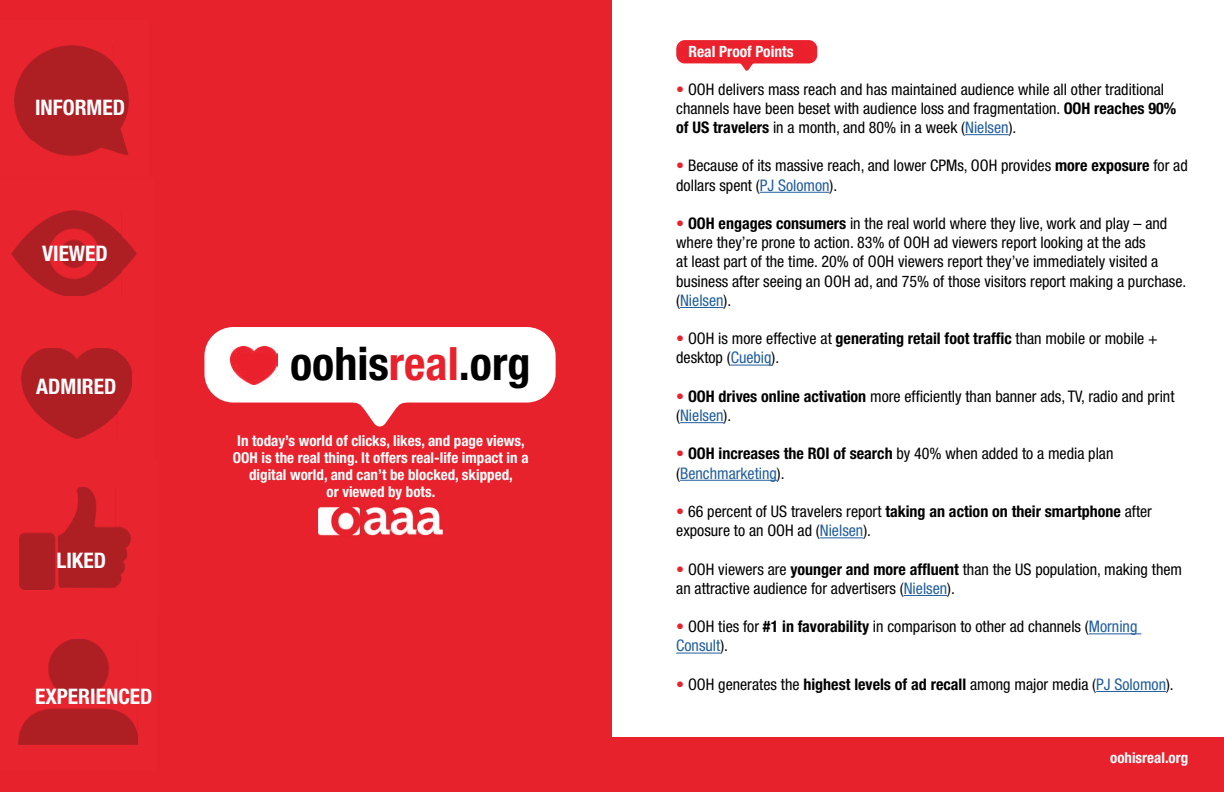
<style>
.page{position:relative;width:1224px;height:792px;background:#fff}
.page>*{position:absolute;margin:0;border:0;box-sizing:border-box;transform-origin:0 0}
.t1{font:700 condensed 46.1px "Helvetica Neue";color:#000}
.t2{font:700 condensed 21.5px "Helvetica Neue";color:#fff}
.t3{font:condensed 16px/19.2px "Helvetica Neue";color:#000}
.t4{font:700 condensed 15.5px "Helvetica Neue";color:#fff}
.t5{font:700 condensed 15px/17.2px "Helvetica Neue";color:#fff;text-align:center}
.s1{color:#e8222d}
.s2{font-weight:700;color:#e8222d}
.s3{font-weight:700}
.s4{color:#215e9e}
</style>
<div class="page">
<div style="left:0;top:0;width:612px;height:792px;background:#e8222d"></div>
<svg style="left:204px;top:327px;width:352px;height:100px"></svg>
<img style="left:231px;top:346px;width:46px;height:38px">
<img style="left:318px;top:507px;width:124px;height:29px">
<img style="left:676px;top:40px;width:141px;height:30px">
<hr style="left:965px;top:134px;width:44px;height:1px;background:#215e9e">
<hr style="left:760px;top:192px;width:70px;height:1px;background:#215e9e">
<hr style="left:680px;top:307px;width:44px;height:1px;background:#215e9e">
<hr style="left:731px;top:365px;width:41px;height:1px;background:#215e9e">
<hr style="left:680px;top:422px;width:44px;height:1px;background:#215e9e">
<hr style="left:680px;top:480px;width:97px;height:1px;background:#215e9e">
<hr style="left:820px;top:537px;width:43px;height:1px;background:#215e9e">
<hr style="left:904px;top:595px;width:43px;height:1px;background:#215e9e">
<hr style="left:1089px;top:633px;width:52px;height:1px;background:#215e9e">
<hr style="left:676px;top:653px;width:44px;height:1px;background:#215e9e">
<hr style="left:1096px;top:691px;width:70px;height:1px;background:#215e9e">
<img style="left:15px;top:45px;width:114px;height:110px">
<img style="left:11px;top:211px;width:125px;height:85px">
<img style="left:22px;top:348px;width:110px;height:91px">
<img style="left:19px;top:639px;width:119px;height:105px">
<img style="left:19px;top:487px;width:111px;height:102px">
<div style="left:608px;top:737px;width:616px;height:55px;background:#e8222d"></div>
<h2 class="t2" style="left:35px;top:94px;width:92px">INFORMED</h2>
<h2 class="t2" style="left:42px;top:240px;width:67px">VIEWED</h2>
<h2 class="t2" style="left:36px;top:373px;width:82px">ADMIRED</h2>
<h2 class="t2" style="left:56px;top:547px;width:51px">LIKED</h2>
<h2 class="t2" style="left:35px;top:683px;width:119px">EXPERIENCED</h2>
<h1 class="t1" style="left:290px;top:336px;width:242px">oohis<span class="s1">real</span>.org</h1>
<p class="t5" style="left:233px;top:432px;width:297px">In today’s world of clicks, likes, and page views, OOH is the real thing. It offers real-life impact in a digital world, and can’t be blocked, skipped,<br>or viewed by bots.</p>
<p class="t4" style="left:688px;top:43px;width:107px">Real Proof Points</p>
<p class="t3" style="left:676px;top:79px;width:501px"><span class="s2">•</span> OOH delivers mass reach and has maintained audience while all other traditional channels have been beset with audience loss and fragmentation. <span class="s3">OOH reaches 90% of US travelers</span> in a month, and 80% in a week (<span class="s4">Nielsen</span>).</p>
<p class="t3" style="left:676px;top:156px;width:513px"><span class="s1">•</span> Because of its massive reach, and lower CPMs, OOH provides <span class="s3">more exposure</span> for ad dollars spent (<span class="s4">PJ Solomon</span>).</p>
<p class="t3" style="left:676px;top:214px;width:512px"><span class="s1">•</span> <span class="s3">OOH engages consumers</span> in the real world where they live, work and play – and where they’re prone to action. 83% of OOH ad viewers report looking at the ads<br>at least part of the time. 20% of OOH viewers report they’ve immediately visited a business after seeing an OOH ad, and 75% of those visitors report making a purchase. (<span class="s4">Nielsen</span>).</p>
<p class="t3" style="left:676px;top:329px;width:483px"><span class="s1">•</span> OOH is more effective at <span class="s3">generating retail foot traffic</span> than mobile or mobile + desktop (<span class="s4">Cuebiq</span>).</p>
<p class="t3" style="left:676px;top:387px;width:500px"><span class="s1">•</span> <span class="s3">OOH drives online activation</span> more efficiently than banner ads, TV, radio and print (<span class="s4">Nielsen</span>).</p>
<p class="t3" style="left:676px;top:444px;width:439px"><span class="s1">•</span> <span class="s3">OOH increases the ROI of search</span> by 40% when added to a media plan (<span class="s4">Benchmarketing</span>).</p>
<p class="t3" style="left:676px;top:502px;width:477px"><span class="s1">•</span> 66 percent of US travelers report <span class="s3">taking an action on their smartphone</span> after exposure to an OOH ad (<span class="s4">Nielsen</span>).</p>
<p class="t3" style="left:676px;top:559px;width:507px"><span class="s1">•</span> OOH viewers are <span class="s3">younger and more affluent</span> than the US population, making them an attractive audience for advertisers (<span class="s4">Nielsen</span>).</p>
<p class="t3" style="left:676px;top:617px;width:463px"><span class="s1">•</span> OOH ties for <span class="s3">#1 in favorability</span> in comparison to other ad channels (<span class="s4">Morning<br>Consult</span>).</p>
<p class="t3" style="left:676px;top:675px;width:499px"><span class="s1">•</span> OOH generates the <span class="s3">highest levels of ad recall</span> among major media (<span class="s4">PJ Solomon</span>).</p>
<p class="t5" style="left:1110px;top:749px;width:80px">oohisreal.org</p>
</div>
